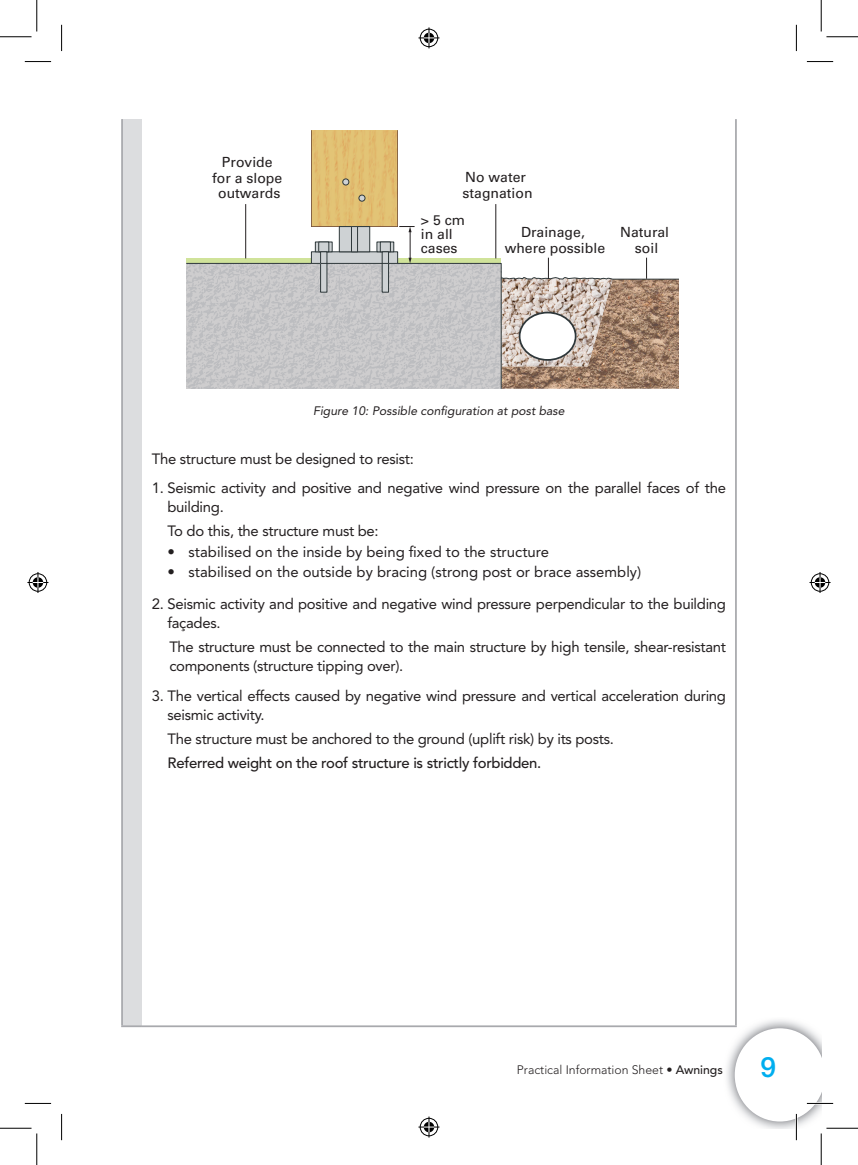
<style>
.page{position:relative;width:858px;height:1165px;background:#fff}
.page>*{position:absolute;margin:0;border:0;box-sizing:border-box;transform-origin:0 0}
.t1{font:500 28px "Helvetica Neue LT Std";color:#00aeef}
.t2{font:14.88px/19.2px "Avenir LT Std";letter-spacing:-.02em;color:#231f20}
.t3{font:14.88px "Avenir LT Std";color:#231f20}
.t4{font:500 14.88px "Avenir LT Std";letter-spacing:-.02em;color:#231f20}
.t5{font:14px/15.8px "Univers LT Std";color:#231f20;text-align:center}
.t6{font:italic 12.25px "Avenir LT Std";color:#231f20}
.t7{font:300 12.25px "Avenir LT Std";color:#231f20}
.s1{font-weight:500}
</style>
<div class="page">
<img style="left:723px;top:1017px;width:85px;height:85px">
<div style="left:122px;top:119px;width:20px;height:907px;background:#dcdddf"></div>
<hr style="left:121px;top:1025px;width:21px;height:2px;background:#a8a9ad">
<hr style="left:142px;top:1025px;width:594px;height:2px;background:#a8a9ad">
<hr style="left:121px;top:119px;width:2px;height:906px;background:#a8a9ad">
<hr style="left:734px;top:119px;width:2px;height:906px;background:#a8a9ad">
<svg style="left:186px;top:130px;width:493px;height:259px"></svg>
<svg style="left:25px;top:61px;width:26px;height:1px"></svg>
<svg style="left:806px;top:61px;width:26px;height:1px"></svg>
<svg style="left:25px;top:1103px;width:26px;height:1px"></svg>
<svg style="left:61px;top:25px;width:1px;height:26px"></svg>
<svg style="left:61px;top:1114px;width:1px;height:26px"></svg>
<svg style="left:795px;top:25px;width:1px;height:26px"></svg>
<svg style="left:734px;top:1028px;width:98px;height:112px"></svg>
<hr style="left:826px;top:1127px;width:31px;height:2px;background:#fff">
<hr style="left:819px;top:1133px;width:3px;height:32px;background:#fff">
<hr style="left:0;top:36px;width:32px;height:1px;background:#000">
<hr style="left:826px;top:36px;width:31px;height:1px;background:#000">
<hr style="left:0;top:1128px;width:32px;height:1px;background:#000">
<hr style="left:826px;top:1128px;width:31px;height:1px;background:#000">
<hr style="left:36px;top:0;width:1px;height:32px;background:#000">
<hr style="left:36px;top:1133px;width:1px;height:32px;background:#000">
<hr style="left:820px;top:0;width:1px;height:32px;background:#000">
<hr style="left:820px;top:1133px;width:1px;height:32px;background:#000">
<svg style="left:418px;top:27px;width:21px;height:21px"></svg>
<svg style="left:418px;top:1116px;width:21px;height:21px"></svg>
<svg style="left:27px;top:572px;width:21px;height:21px"></svg>
<svg style="left:809px;top:572px;width:21px;height:21px"></svg>
<p class="t5" style="left:212px;top:154px;width:72px">Provide for a slope outwards</p>
<p class="t5" style="left:462px;top:169px;width:71px;text-align:left">No water stagnation</p>
<p class="t5" style="left:504px;top:224px;width:102px">Drainage, where possible</p>
<p class="t5" style="left:620px;top:224px;width:51px">Natural soil</p>
<p class="t5" style="left:421px;top:213px;width:45px;line-height:14px;text-align:left">&gt; 5 cm in all cases</p>
<p class="t6" style="left:313px;top:404px;width:253px">Figure 10: Possible configuration at post base</p>
<p class="t2" style="left:152px;top:449px;width:263px">The structure must be designed to resist:</p>
<p class="t2" style="left:167px;top:478px;width:560px;text-indent:-16px">1. Seismic activity and positive and negative wind pressure on the parallel faces of the building.</p>
<p class="t2" style="left:167px;top:522px;width:212px">To do this, the structure must be:</p>
<p class="t3" style="left:167px;top:543px;width:383px">• stabilised on the inside by being fixed to the structure</p>
<p class="t3" style="left:167px;top:563px;width:475px">• stabilised on the outside by bracing (strong post or brace assembly)</p>
<p class="t2" style="left:167px;top:594px;width:560px;text-indent:-16px">2. Seismic activity and positive and negative wind pressure perpendicular to the building façades.</p>
<p class="t2" style="left:169px;top:637px;width:558px">The structure must be connected to the main structure by high tensile, shear-resistant components (structure tipping over).</p>
<p class="t2" style="left:167px;top:686px;width:560px;text-indent:-16px">3. The vertical effects caused by negative wind pressure and vertical acceleration during seismic activity.</p>
<p class="t2" style="left:167px;top:729px;width:448px">The structure must be anchored to the ground (uplift risk) by its posts.</p>
<p class="t4" style="left:167px;top:754px;width:375px">Referred weight on the roof structure is strictly forbidden.</p>
<p class="t7" style="left:516px;top:1063px;width:207px">Practical Information Sheet • <span class="s1">Awnings</span></p>
<h1 class="t1" style="left:760px;top:1050px;width:17px">9</h1>
</div>
